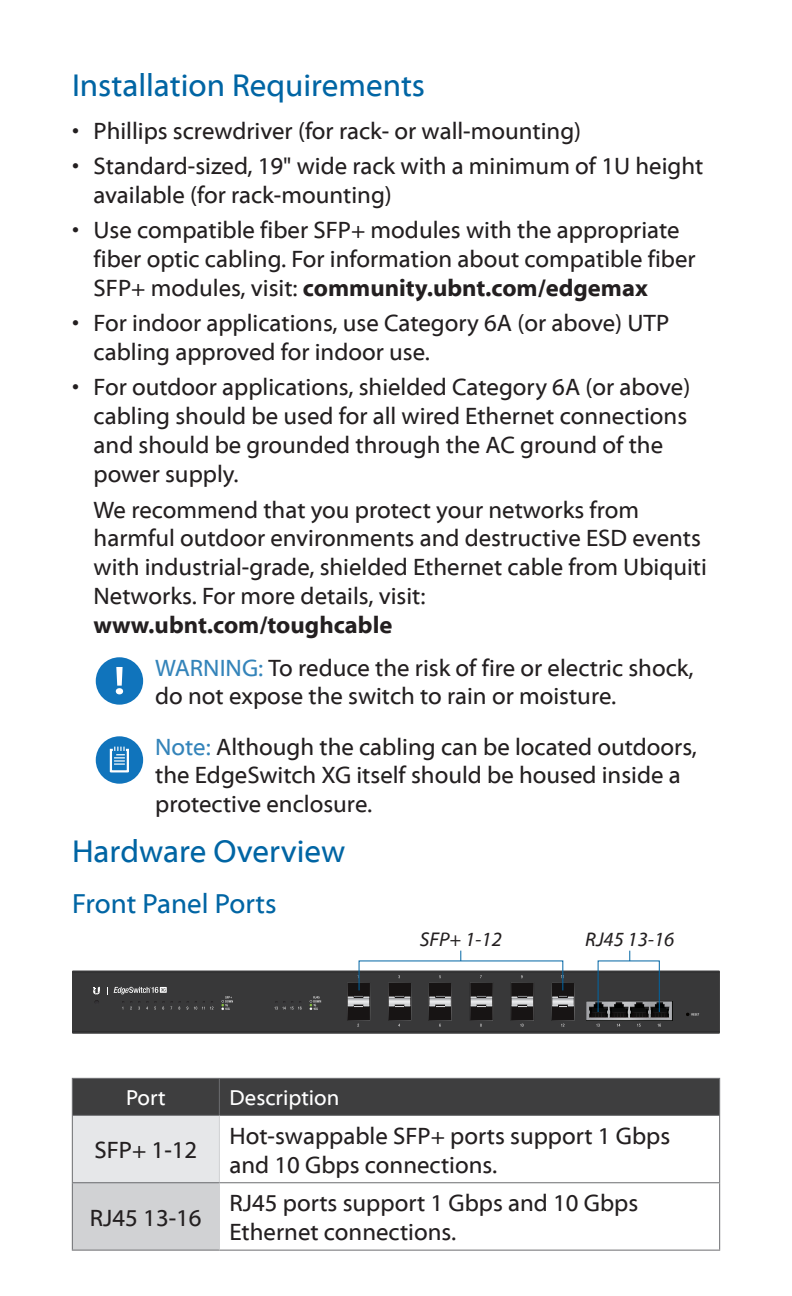
<style>
.page{position:relative;width:792px;height:1296px;background:#fff}
.page>*{position:absolute;margin:0;border:0;box-sizing:border-box;transform-origin:0 0}
.Heading_1{font:32px "Myriad Web Pro";color:#0065a4}
.Heading_2{font:28px "Myriad Web Pro";color:#0065a4}
.Body_Indented{font:24px/28.8px "Myriad Web Pro";color:#231f20}
.Note{font:24px/28.8px "Myriad Web Pro";color:#231f20}
.Table_Text{font:24px/28.8px "Myriad Web Pro";color:#231f20}
.Table_Header_1{font:22px "Myriad Web Pro";color:#fff}
.t1{font:italic 20px "Myriad Web Pro";color:#231f20}
.s1{font-weight:700}
.s2{color:#3484ba}
</style>
<div class="page">
<svg style="left:96px;top:657px;width:47px;height:48px"></svg>
<svg style="left:96px;top:736px;width:47px;height:48px"></svg>
<div style="left:72px;top:971px;width:648px;height:63px;background:#383839"></div>
<hr style="left:72px;top:1031px;width:648px;height:1px;background:#231f20">
<hr style="left:72px;top:973px;width:648px;height:1px;background:#231f20">
<hr style="left:588px;top:1000px;width:83px;height:2px;background:#343334">
<div style="left:586px;top:1001px;width:86px;height:20px;background:#616364"></div>
<svg style="left:586px;top:1002px;width:86px;height:25px"></svg>
<svg style="left:347px;top:975px;width:23px;height:52px"></svg>
<svg style="left:388px;top:975px;width:23px;height:52px"></svg>
<svg style="left:429px;top:975px;width:23px;height:52px"></svg>
<svg style="left:470px;top:975px;width:23px;height:52px"></svg>
<svg style="left:511px;top:975px;width:23px;height:52px"></svg>
<svg style="left:551px;top:975px;width:24px;height:52px"></svg>
<svg style="left:686px;top:1013px;width:13px;height:3px"></svg>
<svg style="left:146px;top:1001px;width:19px;height:9px"></svg>
<svg style="left:187px;top:1001px;width:26px;height:9px"></svg>
<svg style="left:274px;top:1001px;width:28px;height:9px"></svg>
<svg style="left:222px;top:996px;width:11px;height:14px"></svg>
<svg style="left:310px;top:996px;width:11px;height:14px"></svg>
<svg style="left:93px;top:987px;width:7px;height:7px"></svg>
<svg style="left:114px;top:987px;width:53px;height:7px"></svg>
<div style="left:598px;top:960px;width:62px;height:52px;border:1px solid #0065a4"></div>
<div style="left:73px;top:1079px;width:646px;height:36px;background:#3e3e3f"></div>
<div style="left:72px;top:1115px;width:147px;height:68px;background:#e6e7e9"></div>
<div style="left:72px;top:1183px;width:147px;height:67px;background:#d1d2d4"></div>
<hr style="left:72px;top:1078px;width:147px;height:1px;background:#6c6d70">
<hr style="left:72px;top:1079px;width:1px;height:36px;background:#6c6d70">
<hr style="left:219px;top:1078px;width:501px;height:1px;background:#6c6d70">
<hr style="left:219px;top:1079px;width:1px;height:36px;background:#6c6d70">
<hr style="left:719px;top:1079px;width:1px;height:36px;background:#6c6d70">
<hr style="left:72px;top:1115px;width:147px;height:1px;background:#6c6d70">
<hr style="left:72px;top:1116px;width:1px;height:66px;background:#6c6d70">
<hr style="left:219px;top:1115px;width:501px;height:1px;background:#6c6d70">
<hr style="left:719px;top:1116px;width:1px;height:66px;background:#6c6d70">
<hr style="left:72px;top:1182px;width:147px;height:1px;background:#6c6d70">
<hr style="left:72px;top:1183px;width:1px;height:67px;background:#6c6d70">
<hr style="left:219px;top:1182px;width:501px;height:1px;background:#6c6d70">
<hr style="left:719px;top:1183px;width:1px;height:67px;background:#6c6d70">
<hr style="left:72px;top:1249px;width:147px;height:2px;background:#6c6d70">
<hr style="left:219px;top:1249px;width:501px;height:2px;background:#6c6d70">
<hr style="left:219px;top:1116px;width:1px;height:66px;background:#d1d2d4">
<hr style="left:219px;top:1183px;width:1px;height:67px;background:#d1d2d4">
<p class="Heading_1" style="left:72px;top:68px;width:355px">Installation Requirements</p>
<p class="Body_Indented" style="left:72px;top:117px;width:511px">• Phillips screwdriver (for rack- or wall-mounting)</p>
<p class="Body_Indented" style="left:94px;top:152px;width:611px;text-indent:-22px">• Standard-sized, 19" wide rack with a minimum of 1U height available (for rack-mounting)</p>
<p class="Body_Indented" style="left:94px;top:216px;width:604px;text-indent:-22px">• Use compatible fiber SFP+ modules with the appropriate fiber optic cabling. For information about compatible fiber<br>SFP+ modules, visit: <span class="s1">community.ubnt.com/edgemax</span></p>
<p class="Body_Indented" style="left:94px;top:309px;width:577px;text-indent:-22px">• For indoor applications, use Category 6A (or above) UTP cabling approved for indoor use.</p>
<p class="Body_Indented" style="left:94px;top:373px;width:598px;text-indent:-22px">• For outdoor applications, shielded Category 6A (or above) cabling should be used for all wired Ethernet connections and should be grounded through the AC ground of the power supply.</p>
<p class="Body_Indented" style="left:94px;top:496px;width:615px">We recommend that you protect your networks from harmful outdoor environments and destructive ESD events with industrial‑grade, shielded Ethernet cable from Ubiquiti Networks. For more details, visit: <span class="s1">www.ubnt.com/toughcable</span></p>
<p class="Note" style="left:155px;top:654px;width:540px"><span class="s2">WARNING:</span> To reduce the risk of fire or electric shock, do not expose the switch to rain or moisture.</p>
<p class="Note" style="left:155px;top:733px;width:543px"><span class="s2">Note:</span> Although the cabling can be located outdoors, the EdgeSwitch XG itself should be housed inside a protective enclosure.</p>
<p class="Heading_1" style="left:72px;top:834px;width:275px">Hardware Overview</p>
<p class="Heading_2" style="left:72px;top:888px;width:206px">Front Panel Ports</p>
<p class="t1" style="left:420px;top:929px;width:84px">SFP+ 1-12</p>
<p class="t1" style="left:585px;top:929px;width:91px">RJ45 13-16</p>
<p class="Table_Header_1" style="left:126px;top:1086px;width:41px">Port</p>
<p class="Table_Header_1" style="left:230px;top:1086px;width:111px">Description</p>
<p class="Table_Text" style="left:94px;top:1136px;width:104px">SFP+ 1-12</p>
<p class="Table_Text" style="left:230px;top:1122px;width:442px">Hot-swappable SFP+ ports support 1 Gbps and 10 Gbps connections.</p>
<p class="Table_Text" style="left:90px;top:1204px;width:113px">RJ45 13-16</p>
<p class="Table_Text" style="left:230px;top:1189px;width:410px">RJ45 ports support 1 Gbps and 10 Gbps<br>Ethernet connections.</p>
</div>
